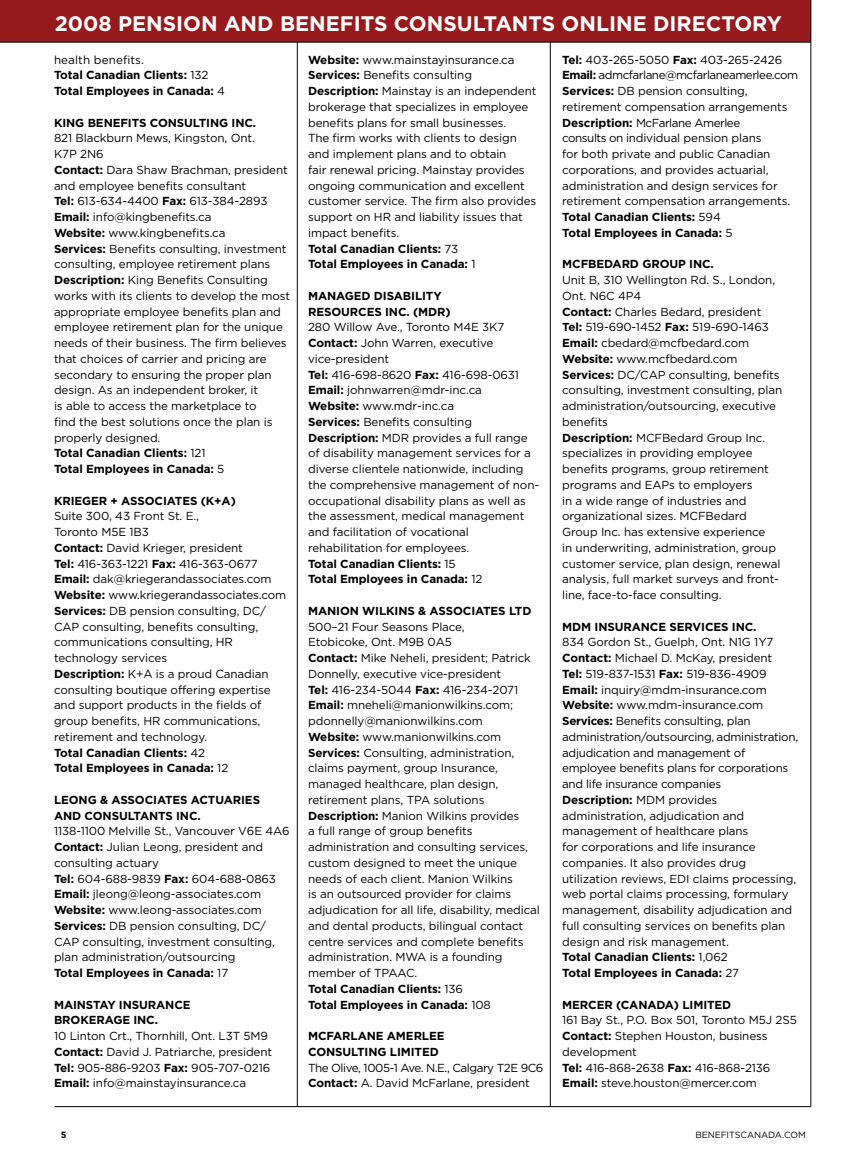
<style>
.page{position:relative;width:851px;height:1161px;background:#fff}
.page>*{position:absolute;margin:0;border:0;box-sizing:border-box;transform-origin:0 0}
.t1{font:700 21px "Gotham";color:#fff}
.t2{font:11.7px/15.8px "Gotham";letter-spacing:-.01em;color:#000}
.t3{font:700 11.7px/15.8px "Gotham";letter-spacing:-.01em;color:#000}
.t4{font:11.7px/15.8px "Gotham";letter-spacing:-.04em;color:#000}
.t5{font:9px "Gotham";letter-spacing:-.015em;color:#000}
.s1{font-weight:400}
.s2{font-weight:700}
</style>
<div class="page">
<div style="left:0;top:0;width:810px;height:42px;background:#971b1e"></div>
<hr style="left:54px;top:1106px;width:756px;height:1px;background:#000">
<hr style="left:810px;top:0;width:1px;height:1107px;background:#000">
<hr style="left:0;top:42px;width:810px;height:1px;background:#000">
<hr style="left:297px;top:42px;width:1px;height:1065px;background:#000">
<hr style="left:550px;top:42px;width:1px;height:1065px;background:#000">
<h1 class="t1" style="left:55px;top:12px;width:728px">2008 pension and benefits Consultants online directory</h1>
<p class="t3" style="left:54px;top:51px;width:172px"><span class="s1">health benefits.<br></span>Total Canadian Clients: <span class="s1">132<br></span>Total Employees in Canada: <span class="s1">4</span></p>
<p class="t3" style="left:54px;top:114px;width:9px">KING</p>
<p class="t3" style="left:88px;top:114px;width:170px">Benefits Consulting I nc.</p>
<p class="t2" style="left:54px;top:130px;width:237px">821 Blackburn Mews, Kingston, Ont.<br>K7P 2N6<br><span class="s2">Contact:</span> Dara Shaw Brachman, president and employee benefits consultant<br><span class="s2">Tel:</span> 613-634-4400 <span class="s2">Fax:</span> 613-384-2893<br><span class="s2">Email:</span> info@kingbenefits.ca<br><span class="s2">Website:</span> www.kingbenefits.ca<br><span class="s2">Services:</span> Benefits consulting, investment consulting, employee retirement plans <span class="s2">Description:</span> King Benefits Consulting works with its clients to develop the most appropriate employee benefits plan and employee retirement plan for the unique needs of their business. The firm believes that choices of carrier and pricing are secondary to ensuring the proper plan design. As an independent broker, it<br>is able to access the marketplace to<br>find the best solutions once the plan is properly designed.<br><span class="s2">Total Canadian Clients:</span> 121<br><span class="s2">Total Employees in Canada:</span> 5</p>
<p class="t3" style="left:54px;top:492px;width:183px">Krieger + Associates (K+A)</p>
<p class="t2" style="left:54px;top:508px;width:234px">Suite 300, 43 Front St. E.,<br>Toronto M5E 1B3<br><span class="s2">Contact:</span> David Krieger, president<br><span class="s2">Tel:</span> 416-363-1221 <span class="s2">Fax:</span> 416-363-0677<br><span class="s2">Email:</span> dak@kriegerandassociates.com <span class="s2">Website:</span> www.kriegerandassociates.com <span class="s2">Services:</span> DB pension consulting, DC/ CAP consulting, benefits consulting, communications consulting, HR technology services<br><span class="s2">Description:</span> K+A is a proud Canadian consulting boutique offering expertise and support products in the fields of group benefits, HR communications, retirement and technology.<br><span class="s2">Total Canadian Clients:</span> 42<br><span class="s2">Total Employees in Canada:</span> 12</p>
<p class="t3" style="left:54px;top:792px;width:207px">Leong &amp; Associates Actuaries<br>And Consultants I nc.</p>
<p class="t2" style="left:54px;top:823px;width:237px">1138-1100 Melville St., Vancouver V6E 4A6<br><span class="s2">Contact:</span> Julian Leong, president and consulting actuary<br><span class="s2">Tel:</span> 604-688-9839 <span class="s2">Fax:</span> 604-688-0863<br><span class="s2">Email:</span> jleong@leong-associates.com <span class="s2">Website:</span> www.leong-associates.com <span class="s2">Services:</span> DB pension consulting, DC/ CAP consulting, investment consulting, plan administration/outsourcing<br><span class="s2">Total Employees in Canada:</span> 17</p>
<p class="t3" style="left:54px;top:996px;width:138px">Mainstay I nsurance<br>Brokerage I nc.</p>
<p class="t2" style="left:54px;top:1028px;width:220px">10 Linton Crt., Thornhill, Ont. L3T 5M9<br><span class="s2">Contact:</span> David J. Patriarche, president <span class="s2">Tel:</span> 905-886-9203 <span class="s2">Fax:</span> 905-707-0216<br><span class="s2">Email:</span> info@mainstayinsurance.ca</p>
<p class="t2" style="left:308px;top:51px;width:230px"><span class="s2">Website:</span> www.mainstayinsurance.ca <span class="s2">Services:</span> Benefits consulting <span class="s2">Description:</span> Mainstay is an independent brokerage that specializes in employee benefits plans for small businesses.<br>The firm works with clients to design and implement plans and to obtain<br>fair renewal pricing. Mainstay provides ongoing communication and excellent customer service. The firm also provides support on HR and liability issues that impact benefits.<br><span class="s2">Total Canadian Clients:</span> 73<br><span class="s2">Total Employees in Canada:</span> 1</p>
<p class="t3" style="left:308px;top:288px;width:144px">Managed Disability<br>Resources I nc. (MDR)</p>
<p class="t2" style="left:308px;top:319px;width:232px">280 Willow Ave., Toronto M4E 3K7<br><span class="s2">Contact:</span> John Warren, executive vice-president<br><span class="s2">Tel:</span> 416-698-8620 <span class="s2">Fax:</span> 416-698-0631<br><span class="s2">Email:</span> johnwarren@mdr-inc.ca<br><span class="s2">Website:</span> www.mdr-inc.ca<br><span class="s2">Services:</span> Benefits consulting <span class="s2">Description:</span> MD R provides a full range of disability management services for a diverse clientele nationwide, including the comprehensive management of non&shy;occupational disability plans as well as the assessment, medical management and facilitation of vocational rehabilitation for employees.<br><span class="s2">Total Canadian Clients:</span> 15<br><span class="s2">Total Employees in Canada:</span> 12</p>
<p class="t3" style="left:308px;top:603px;width:19px">MANION</p>
<p class="t3" style="left:362px;top:603px;width:21px">WILKINS</p>
<p class="t3" style="left:418px;top:603px;width:20px">&amp; ASSOCIATES</p>
<p class="t3" style="left:509px;top:603px;width:8px">LTD</p>
<p class="t2" style="left:308px;top:619px;width:233px">500–21 Four Seasons Place,<br>Etobicoke, Ont. M 9B 0A5<br><span class="s2">Contact:</span> M ike Neheli, president; Patrick Donnelly, executive vice-president<br><span class="s2">Tel:</span> 416-234-5044 <span class="s2">Fax:</span> 416-234-2071<br><span class="s2">Email:</span> mneheli@manionwilkins.com; pdonnelly@manionwilkins.com<br><span class="s2">Website:</span> www.manionwilkins.com <span class="s2">Services:</span> Consulting, administration, claims payment, group I nsurance, managed healthcare, plan design, retirement plans, TPA solutions <span class="s2">Description:</span> Manion Wilkins provides<br>a full range of group benefits administration and consulting services, custom designed to meet the unique needs of each client. Manion Wilkins<br>is an outsourced provider for claims adjudication for all life, disability, medical and dental products, bilingual contact centre services and complete benefits administration. MWA is a founding member of TPAAC</p>
<p class="t3" style="left:308px;top:965px;width:184px;text-indent:106px"><span class="s1">.<br></span>Total Canadian Clients: <span class="s1">136<br></span>Total Employees in Canada: <span class="s1">108</span></p>
<p class="t3" style="left:308px;top:1028px;width:138px">McFarlane Am erlee<br>Consulting Lim ited</p>
<p class="t4" style="left:308px;top:1060px;width:237px">The Olive, 1005-1 Ave. N .E., Calgary T2E 9C6<br><span class="s2">Contact:</span> A. David M cFarlane, president</p>
<p class="t2" style="left:562px;top:51px;width:237px"><span class="s2">Tel:</span> 403-265-5050 <span class="s2">Fax:</span> 403-265-2426<br><span class="s2">Email:</span> admcfarlane@mcfarlaneamerlee.com <span class="s2">Services:</span> DB pension consulting, retirement compensation arrangements <span class="s2">Description:</span> McFarlane Amerlee<br>consults on individual pension plans<br>for both private and public Canadian corporations, and provides actuarial, administration and design services for retirement compensation arrangements.<br><span class="s2">Total Canadian Clients:</span> 594<br><span class="s2">Total Employees in Canada:</span> 5</p>
<p class="t3" style="left:562px;top:256px;width:19px">MCFB</p>
<p class="t3" style="left:596px;top:256px;width:119px">edard Group I nc.</p>
<p class="t2" style="left:562px;top:272px;width:221px">Unit B, 310 Wellington Rd. S., London,<br>Ont. N6C 4P4<br><span class="s2">Contact:</span> Charles Bedard, president<br><span class="s2">Tel:</span> 519-690-1452 <span class="s2">Fax:</span> 519-690-1463<br><span class="s2">Email:</span> cbedard@mcfbedard.com<br><span class="s2">Website:</span> www.mcfbedard.com<br><span class="s2">Services:</span> DC/CAP consulting, benefits consulting, investment consulting, plan administration/outsourcing, executive benefits<br><span class="s2">Description:</span> MCFB</p>
<p class="t2" style="left:562px;top:429px;width:208px;text-indent:108px">edard Group I nc. specializes in providing employee benefits programs, group retirement programs and EAPs to employers<br>in a wide range of industries and organizational sizes. MCFB</p>
<p class="t2" style="left:562px;top:508px;width:220px;text-indent:152px">edard Group I nc. has extensive experience<br>in underwriting, administration, group customer service, plan design, renewal analysis, full market surveys and front&shy;line, face-to-face consulting.</p>
<p class="t3" style="left:562px;top:618px;width:196px">MDM I nsurance Services I nc.</p>
<p class="t2" style="left:562px;top:634px;width:237px">834 Gordon St., Guelph, Ont. N1G 1Y7<br><span class="s2">Contact:</span> M ichael D. M cKay, president<br><span class="s2">Tel:</span> 519-837-1531 <span class="s2">Fax:</span> 519-836-4909<br><span class="s2">Email:</span> inquiry@mdm-insurance.com <span class="s2">Website:</span> www.mdm-insurance.com <span class="s2">Services:</span> Benefits consulting, plan administration/outsourcing, administration, adjudication and management of employee benefits plans for corporations and life insurance companies<br><span class="s2">Description:</span> MDM</p>
<p class="t2" style="left:562px;top:792px;width:195px;text-indent:106px">provides administration, adjudication and management of healthcare plans for corporations and life insurance companies. It also provides drug utilization reviews, EDI</p>
<p class="t2" style="left:562px;top:871px;width:236px;text-indent:131px">claims processing, web portal claims processing, formulary management, disability adjudication and full consulting services on benefits plan design and risk management.<br><span class="s2">Total Canadian Clients:</span> 1,062<br><span class="s2">Total Employees in Canada:</span> 27</p>
<p class="t3" style="left:562px;top:996px;width:171px">Mercer (Canada) Lim ited</p>
<p class="t2" style="left:562px;top:1012px;width:236px">161 Bay St., P.O. Box 501, Toronto M 5J 2S5<br><span class="s2">Contact:</span> Stephen Houston, business development<br><span class="s2">Tel:</span> 416-868-2638 <span class="s2">Fax:</span> 416-868-2136<br><span class="s2">Email:</span> steve.houston@mercer.com</p>
<p class="t5" style="left:695px;top:1130px;width:112px">benefitscanada.com</p>
</div>
